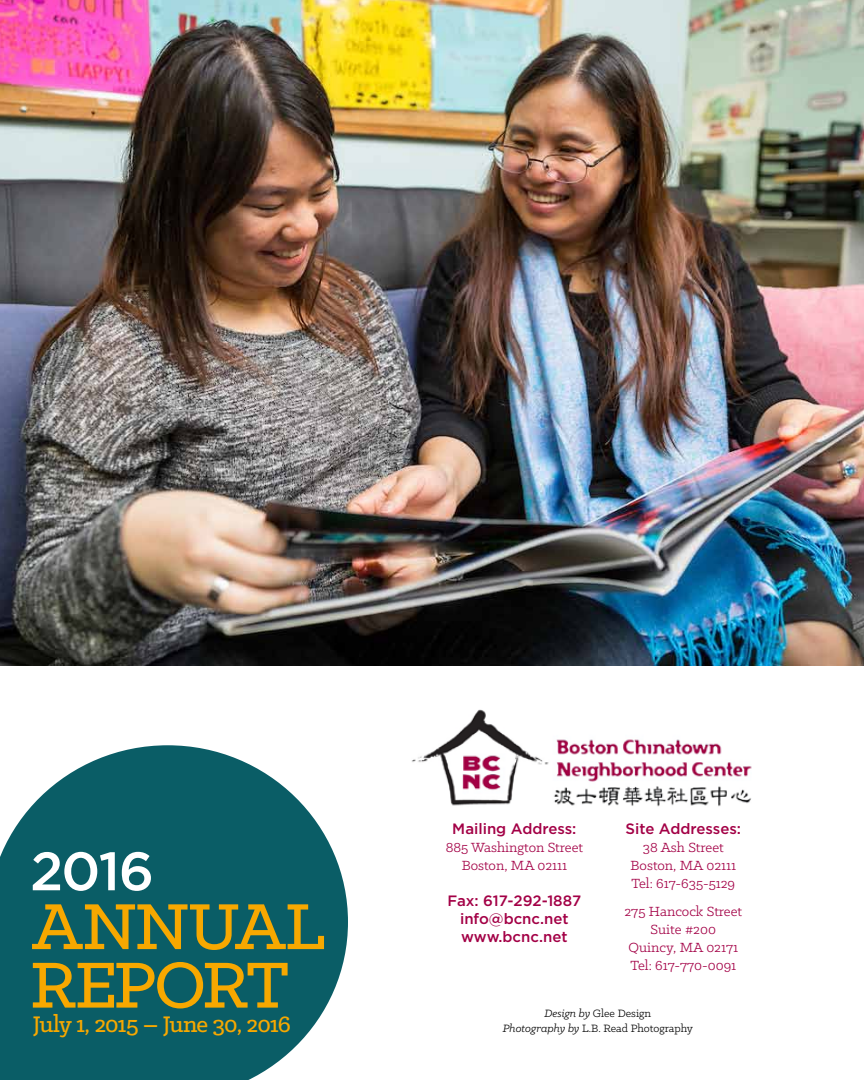
<style>
.page{position:relative;width:864px;height:1080px;background:#fff}
.page>*{position:absolute;margin:0;border:0;box-sizing:border-box;transform-origin:0 0}
.t1{font:500 73.5px/58.5px "Klinic Slab";color:#f7a800}
.t2{font:500 54px "Gotham";color:#fff}
.t3{font:500 25.5px "Klinic Slab";letter-spacing:-.035em;color:#f7a800}
.t4{font:15px/18px "Klinic Slab";color:#a30046;text-align:center}
.t5{font:500 15px/18px "Gotham";color:#a30046;text-align:center}
.t6{font:12px/14.4px "Klinic Slab";color:#000;text-align:center}
.s1{font-style:italic}
</style>
<div class="page">
<img style="left:0;top:0;width:864px;height:665px">
<svg style="left:0;top:745px;width:348px;height:335px;fill:#0a5d66"></svg>
<img style="left:412px;top:709px;width:340px;height:98px">
<h2 class="t2" style="left:30px;top:836px;width:126px">2016</h2>
<h1 class="t1" style="left:30px;top:895px;width:297px">ANNUAL<br>REPORT</h1>
<h3 class="t3" style="left:33px;top:1008px;width:260px">JULY 1, 2015 – JUNE 30, 2016</h3>
<p class="t5" style="left:452px;top:819px;width:126px">Mailing Address:</p>
<p class="t4" style="left:446px;top:838px;width:139px">885 Washington Street<br>Boston, MA 02111</p>
<p class="t5" style="left:448px;top:891px;width:135px">Fax: 617-292-1887 info@bcnc.net www.bcnc.net</p>
<p class="t5" style="left:626px;top:819px;width:117px">Site Addresses:</p>
<p class="t4" style="left:631px;top:838px;width:107px">38 Ash Street<br>Boston, MA 02111<br>Tel: 617-635-5129</p>
<p class="t4" style="left:625px;top:902px;width:119px">275 Hancock Street<br>Suite #200<br>Quincy, MA 02171<br>Tel: 617-770-0091</p>
<p class="t6" style="left:503px;top:1006px;width:192px"><span class="s1">Design by</span> Glee Design<br><span class="s1">Photography by</span> L.B. Read Photography</p>
</div>
